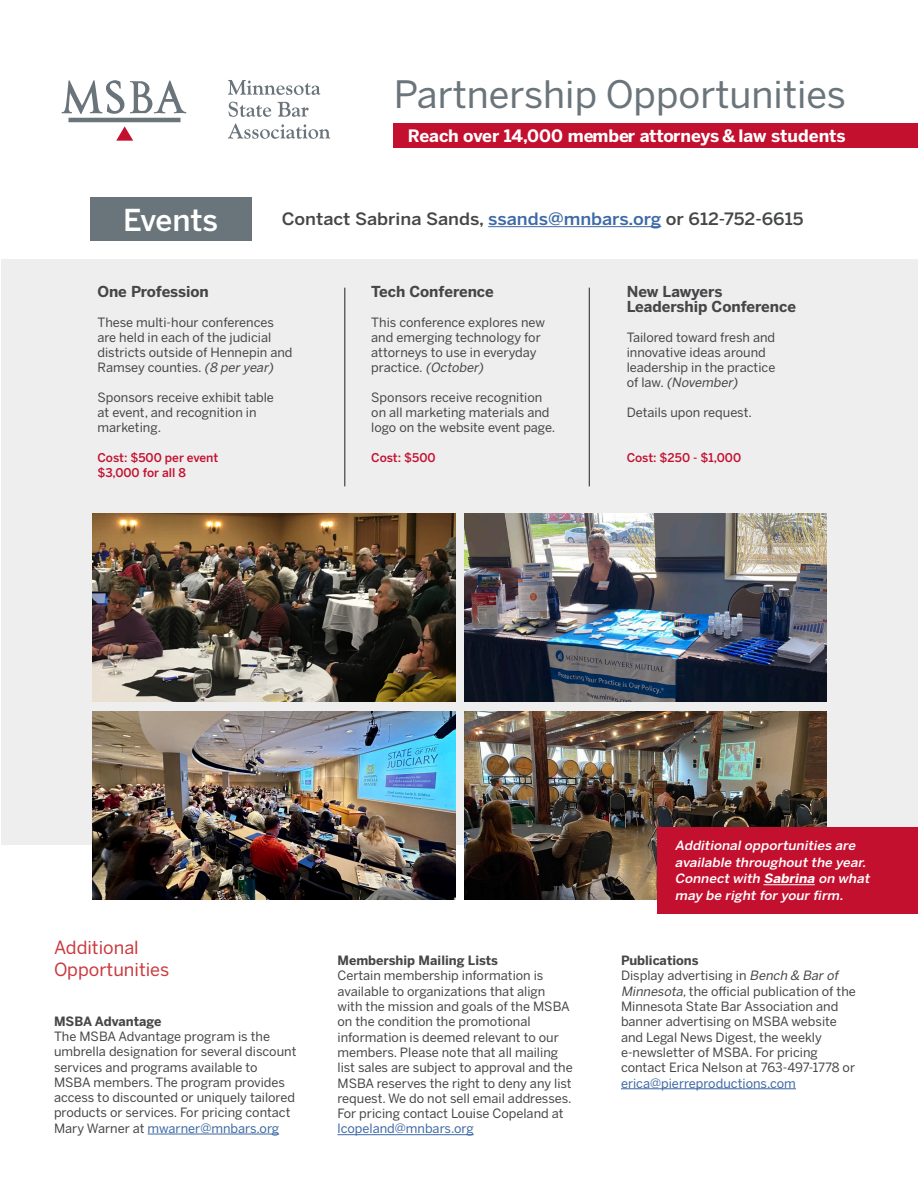
<style>
.page{position:relative;width:918px;height:1188px;background:#fff}
.page>*{position:absolute;margin:0;border:0;box-sizing:border-box;transform-origin:0 0}
.t1{font:37.5px "Benton Sans";color:#6a747b}
.t2{font:500 30px "Benton Sans";letter-spacing:-.005em;color:#fff}
.t3{font:18px "Benton Sans";color:#ca393e}
.t4{font:500 16.95px "Benton Sans";color:#454647;scale:1.06 1}
.t5{font:700 16.95px "Benton Sans";color:#fff}
.t6{font:700 15px/15px "Benton Sans";color:#454647}
.t7{font:12.75px/15.3px "Benton Sans";color:#454647}
.t8{font:italic 500 12.75px/16.5px "Benton Sans";color:#fff;scale:1.06 1}
.t9{font:italic 12.75px "Benton Sans";color:#454647}
.t10{font:700 12.75px "Benton Sans";color:#454647}
.t11{font:500 12px "Benton Sans";color:#c3102f}
.s1{color:#3d69a5}
.s2{font-style:italic}
.s3{font-style:normal}
.s4{font-weight:700}
</style>
<div class="page">
<div style="left:2px;top:259px;width:916px;height:586px;background:#eeeeef"></div>
<hr style="left:488px;top:226px;width:173px;height:1px;background:#3d69a5">
<svg style="left:62px;top:80px;width:124px;height:61px"></svg>
<svg style="left:228px;top:80px;width:92px;height:15px"></svg>
<svg style="left:228px;top:102px;width:43px;height:15px"></svg>
<svg style="left:277px;top:102px;width:32px;height:15px"></svg>
<svg style="left:228px;top:123px;width:102px;height:16px"></svg>
<div style="left:394px;top:123px;width:524px;height:25px;background:#c3102f"></div>
<img style="left:93px;top:513px;width:362px;height:188px">
<img style="left:464px;top:513px;width:363px;height:188px">
<img style="left:464px;top:711px;width:363px;height:189px">
<img style="left:93px;top:711px;width:362px;height:189px">
<div style="left:90px;top:197px;width:162px;height:44px;background:#6a747b"></div>
<hr style="left:345px;top:288px;width:1px;height:198px;background:#231f20">
<hr style="left:589px;top:288px;width:1px;height:198px;background:#231f20">
<hr style="left:148px;top:1134px;width:131px;height:1px;background:#3d69a5">
<hr style="left:338px;top:1134px;width:136px;height:1px;background:#3d69a5">
<hr style="left:621px;top:1088px;width:175px;height:1px;background:#3d69a5">
<div style="left:658px;top:827px;width:260px;height:87px;background:#c3102f"></div>
<hr style="left:763px;top:884px;width:52px;height:1px;background:#fff">
<p class="t1" style="left:394px;top:72px;width:454px">Partnership Opportunities</p>
<p class="t2" style="left:123px;top:201px;width:97px">Events</p>
<p class="t5" style="left:408px;top:125px;width:439px">Reach over 14,000 member attorneys &amp; law students</p>
<p class="t4" style="left:282px;top:208px;width:494px">Contact Sabrina Sands, <span class="s1">ssands@mnbars.org</span> or 612-752-6615</p>
<p class="t6" style="left:98px;top:285px;width:113px">One Profession</p>
<p class="t7" style="left:98px;top:315px;width:197px">These multi-hour conferences are held in each of the judicial districts outside of Hennepin and<br>Ramsey counties. <span class="s2">(8 per year)</span></p>
<p class="t7" style="left:98px;top:390px;width:178px">Sponsors receive exhibit table at event, and recognition in marketing.</p>
<p class="t11" style="left:98px;top:451px;width:122px">Cost: $500 per event</p>
<p class="t11" style="left:98px;top:466px;width:90px">$3,000 for all 8</p>
<p class="t6" style="left:371px;top:285px;width:124px">Tech Conference</p>
<p class="t7" style="left:371px;top:315px;width:175px">This conference explores new and emerging technology for attorneys to use in everyday practice. <span class="s2">(October)</span></p>
<p class="t7" style="left:371px;top:390px;width:185px">Sponsors receive recognition on all marketing materials and logo on the website event page.</p>
<p class="t11" style="left:371px;top:451px;width:66px">Cost: $500</p>
<p class="t6" style="left:627px;top:285px;width:171px">New Lawyers<br>Leadership Conference</p>
<p class="t7" style="left:627px;top:330px;width:150px">Tailored toward fresh and innovative ideas around leadership in the practice</p>
<p class="t9" style="left:627px;top:375px;width:115px"><span class="s3">o f l a w.</span> (November)</p>
<p class="t7" style="left:627px;top:405px;width:127px">Details upon request.</p>
<p class="t11" style="left:627px;top:451px;width:116px">Cost: $250 - $1,000</p>
<p class="t3" style="left:54px;top:937px;width:86px">Additional</p>
<p class="t3" style="left:54px;top:958px;width:117px">Opportunities</p>
<p class="t7" style="left:54px;top:1013px;width:244px"><span class="s4">MSBA Advantage<br></span>The MSBA Advantage program is the umbrella designation for several discount services and programs available to MSBA members. The program provides access to discounted or uniquely tailored products or services. For pricing contact Mary Warner at <span class="s1">mwarner@mnbars.org</span></p>
<p class="t8" style="left:675px;top:838px;width:188px">Additionalopportunities are available throughout the year.<br>Connect with <span class="s4">Sabrina</span> on what may be right for your firm.</p>
<p class="t7" style="left:338px;top:953px;width:237px"><span class="s4">Membership Mailing Lists<br></span>Certain membership information is available to organizations that align with the mission and goals of the MSBA on the condition the promotional information is deemed relevant to our members. Please note that all mailing list sales are subject to approval and the MSBA reserves the right to deny any list request. We do not sell email addresses.<br>For pricing contact Louise Copeland at <span class="s1">lcopeland@mnbars.org</span></p>
<p class="t10" style="left:621px;top:952px;width:79px">Publications</p>
<p class="t7" style="left:621px;top:968px;width:236px">Display advertising in <span class="s2">Bench &amp; Bar of Minnesota,</span>the official publication of the Minnesota State Bar Association and banner advertising on MSBA website and Legal News Digest, the weekly e-newsletter of MSBA. For pricing contact Erica Nelson at 763-497-1778 or <span class="s1">erica@pierreproductions.com</span></p>
</div>
